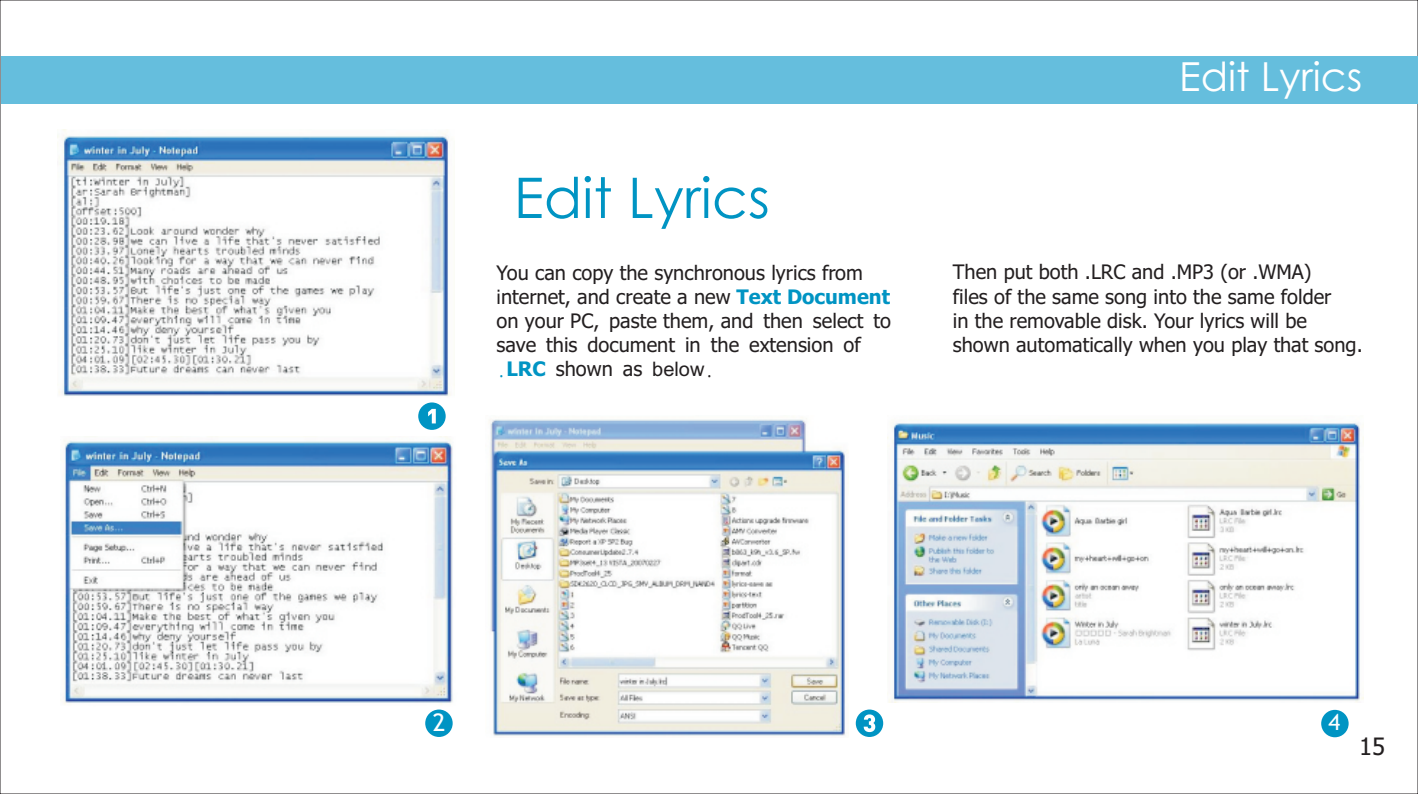
<style>
.page{position:relative;width:1418px;height:794px;background:#fff}
.page>*{position:absolute;margin:0;border:0;box-sizing:border-box;transform-origin:0 0}
.t1{font:56px "Century Gothic";color:#0094c3}
.t2{font:40px "Century Gothic";color:#fff}
.t3{font:24.4px "Trebuchet MS";color:#fff}
.t4{font:24px "Tahoma";color:#231f20}
.t5{font:22.4px "Trebuchet MS";color:#fff}
.t6{font:20px/24px "Tahoma";color:#231f20}
.t7{font:700 20px "Tahoma";color:#0094c3}
.s1{font-family:"Arial"}
.s2{font-weight:700;color:#0094c3}
.s3{font-family:"Ming Li U"}
.s4{font-family:"Ming Li U";font-weight:400}
</style>
<div class="page">
<div style="left:1px;top:56px;width:1416px;height:48px;background:#65bedd"></div>
<div style="left:418px;top:402px;width:27px;height:28px;background:#0094c3;border-radius:50%"></div>
<svg style="left:428px;top:409px;width:8px;height:14px"></svg>
<div style="left:425px;top:709px;width:27px;height:28px;background:#0094c3;border-radius:50%"></div>
<div style="left:855px;top:709px;width:28px;height:28px;background:#0094c3;border-radius:50%"></div>
<svg style="left:863px;top:714px;width:12px;height:18px"></svg>
<div style="left:1321px;top:710px;width:27px;height:27px;background:#0094c3;border-radius:50%"></div>
<img style="left:63px;top:436px;width:390px;height:269px">
<img style="left:489px;top:418px;width:356px;height:318px">
<img style="left:58px;top:129px;width:397px;height:267px">
<img style="left:887px;top:423px;width:476px;height:280px">
<h1 class="t1" style="left:514px;top:176px;width:257px">Edit Lyrics</h1>
<p class="t6" style="left:496px;top:262px;width:368px">You can copy the synchronous lyrics from</p>
<p class="t6" style="left:496px;top:286px;width:395px"><span class="s1">i</span>nternet, and create a new <span class="s2">Text Document</span></p>
<p class="t6" style="left:496px;top:310px;width:396px">on your PC, paste them, and then select to</p>
<p class="t6" style="left:496px;top:334px;width:366px">save this document in the extension of</p>
<p class="t6" style="left:556px;top:359px;width:160px">shown as <span class="s1">below</span><span class="s3">.</span></p>
<p class="t7" style="left:496px;top:361px;width:51px"><span class="s4">.</span>LRC</p>
<h2 class="t2" style="left:1179px;top:61px;width:184px">Edit Lyrics</h2>
<p class="t6" style="left:952px;top:262px;width:411px">Then put both .LRC and .MP3 (or .WMA)<br>files of the same song into the same folder<br>in the removable disk. Your lyrics will be shown automatically when you play that song.</p>
<p class="t3" style="left:432px;top:713px;width:14px">2</p>
<p class="t5" style="left:1328px;top:713px;width:13px">4</p>
<p class="t4" style="left:1359px;top:736px;width:28px">15</p>
</div>
